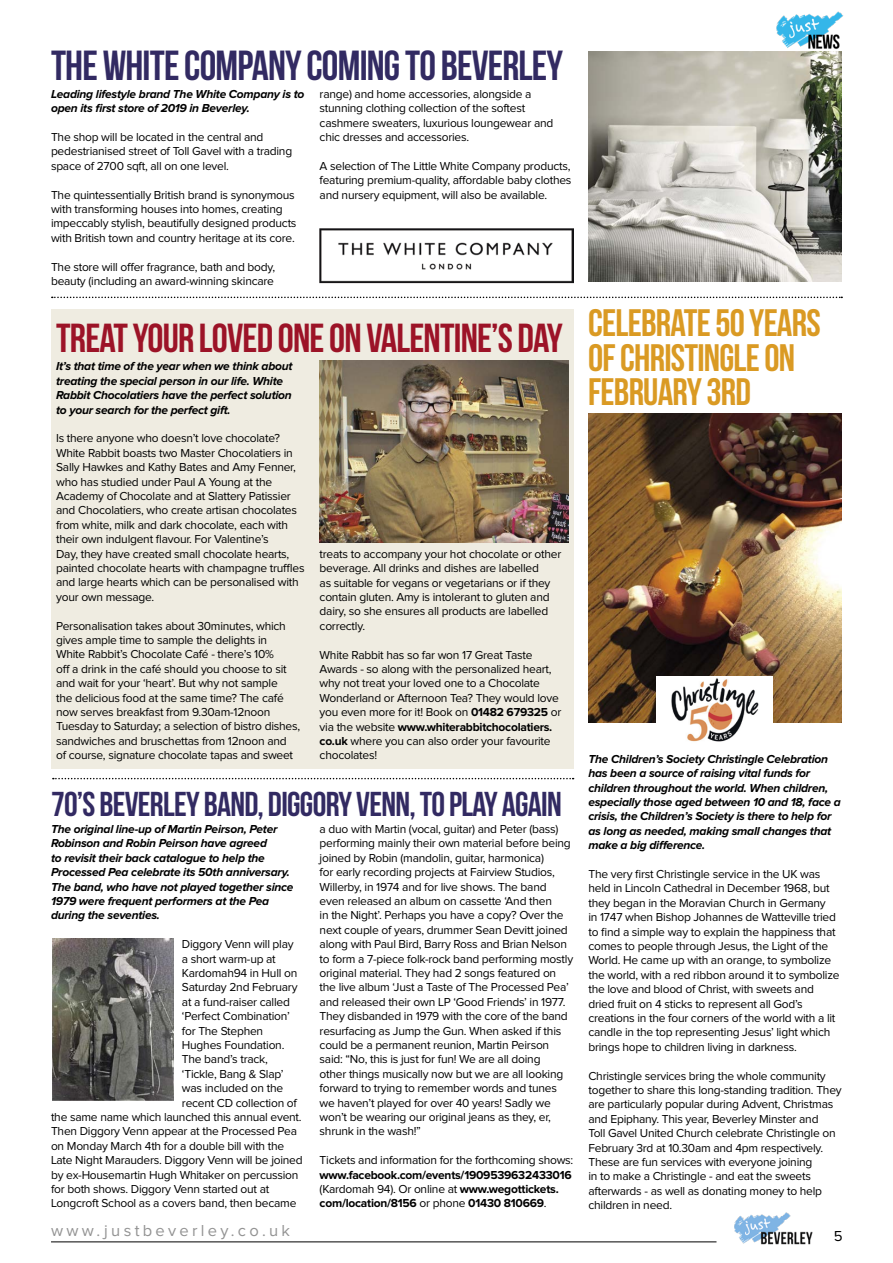
<style>
.page{position:relative;width:893px;height:1263px;background:#fff}
.page>*{position:absolute;margin:0;border:0;box-sizing:border-box;transform-origin:0 0}
.t1{font:42px "Bebas Neue";letter-spacing:-.02em;color:#322a62}
.t2{font:40.5px "Bebas Neue";letter-spacing:-.02em;color:#9c1327}
.t3{font:38.25px/34.5px "Bebas Neue";letter-spacing:-.02em;color:#da9a23}
.t4{font:34.5px "Bebas Neue";letter-spacing:-.02em;color:#322a62}
.t5{font:16.5px "Proxima Nova";letter-spacing:.2em;color:#939393}
.t6{font:15px "Proxima Nova";color:#000}
.t7{font:12px/14.4px "Proxima Nova";letter-spacing:-.02em;color:#000}
.t8{font:italic 700 12px/14.4px "Proxima Nova";letter-spacing:-.02em;color:#000}
.t9{font:700 12px/14.4px "Proxima Nova";letter-spacing:-.02em;color:#000}
.s1{font-weight:700}
.s2{font-weight:400}
</style>
<div class="page">
<div style="left:51px;top:309px;width:522px;height:459px;background:#efece1"></div>
<hr style="left:51px;top:1241px;width:665px;height:1px;background:#000">
<img style="left:734px;top:1212px;width:79px;height:33px">
<img style="left:776px;top:11px;width:68px;height:38px">
<svg style="left:52px;top:297px;width:790px;height:1px"></svg>
<svg style="left:53px;top:778px;width:521px;height:1px"></svg>
<img style="left:320px;top:361px;width:248px;height:182px">
<img style="left:588px;top:413px;width:254px;height:309px">
<img style="left:657px;top:676px;width:116px;height:66px">
<img style="left:52px;top:939px;width:121px;height:162px">
<img style="left:588px;top:51px;width:254px;height:231px">
<img style="left:320px;top:228px;width:253px;height:56px">
<h1 class="t1" style="left:51px;top:43px;width:514px">THE WHITE COMPANY COMING TO BEVERLEY</h1>
<p class="t8" style="left:51px;top:87px;width:255px">Leading lifestyle brand The White Company is to open its first store of 2019 in Beverley.</p>
<p class="t7" style="left:51px;top:130px;width:243px">The shop will be located in the central and pedestrianised street of Toll Gavel with a trading space of 2700 sqft, all on one level.</p>
<p class="t7" style="left:51px;top:188px;width:247px">The quintessentially British brand is synonymous with transforming houses into homes, creating impeccably stylish, beautifully designed products with British town and country heritage at its core.</p>
<p class="t7" style="left:51px;top:260px;width:226px">The store will offer fragrance, bath and body, beauty (including an award-winning skincare</p>
<p class="t7" style="left:320px;top:87px;width:235px">range) and home accessories, alongside a stunning clothing collection of the softest cashmere sweaters, luxurious loungewear and chic dresses and accessories.</p>
<p class="t7" style="left:320px;top:159px;width:253px;text-align:justify">A selection of The Little White Company products, featuring premium-quality, affordable baby clothes and nursery equipment, will also be available.</p>
<h2 class="t2" style="left:56px;top:316px;width:508px">TREAT YOUR LOVED ONE ON VALENTINE’S DAY</h2>
<p class="t8" style="left:56px;top:360px;width:238px">It’s that time of the year when we think about treating the special person in our life. White Rabbit Chocolatiers have the perfect solution to your search for the perfect gift.</p>
<p class="t7" style="left:56px;top:432px;width:250px">Is there anyone who doesn’t love chocolate?<br>White Rabbit boasts two Master Chocolatiers in Sally Hawkes and Kathy Bates and Amy Fenner, who has studied under Paul A Young at the Academy of Chocolate and at Slattery Patissier and Chocolatiers, who create artisan chocolates from white, milk and dark chocolate, each with their own indulgent flavour. For Valentine’s<br>Day, they have created small chocolate hearts, painted chocolate hearts with champagne truffles and large hearts which can be personalised with your own message.</p>
<p class="t7" style="left:56px;top:619px;width:246px">Personalisation takes about 30minutes, which gives ample time to sample the delights in<br>White Rabbit’s Chocolate Café - there’s 10%<br>off a drink in the café should you choose to sit and wait for your ‘heart’. But why not sample<br>the delicious food at the same time? The café now serves breakfast from 9.30am-12noon Tuesday to Saturday; a selection of bistro dishes, sandwiches and bruschettas from 12noon and<br>of course, signature chocolate tapas and sweet</p>
<p class="t7" style="left:320px;top:547px;width:243px">treats to accompany your hot chocolate or other beverage. All drinks and dishes are labelled<br>as suitable for vegans or vegetarians or if they contain gluten. Amy is intolerant to gluten and dairy, so she ensures all products are labelled correctly.</p>
<p class="t7" style="left:320px;top:648px;width:243px">White Rabbit has so far won 17 Great Taste Awards - so along with the personalized heart, why not treat your loved one to a Chocolate Wonderland or Afternoon Tea? They would love you even more for it! Book on <span class="s1">01482 679325</span> or via the website <span class="s1">www.whiterabbitchocolatiers. co.uk</span> where you can also order your favourite chocolates!</p>
<h3 class="t4" style="left:51px;top:785px;width:512px">70’s BEVERLEY BAND, DIGGORY VENN, TO PLAY AGAIN</h3>
<p class="t8" style="left:51px;top:822px;width:244px">The original line-up of Martin Peirson, Peter Robinson and Robin Peirson have agreed<br>to revisit their back catalogue to help the Processed Pea celebrate its 50th anniversary.<br>The band, who have not played together since 1979 were frequent performers at the Pea during the seventies.</p>
<p class="t7" style="left:182px;top:937px;width:113px">Diggory Venn will play</p>
<p class="t7" style="left:182px;top:952px;width:95px">a short warm-up at</p>
<p class="t7" style="left:182px;top:966px;width:117px">Kardomah94 in Hull on</p>
<p class="t7" style="left:182px;top:981px;width:117px">Saturday 2nd February</p>
<p class="t7" style="left:182px;top:995px;width:110px">at a fund-raiser called</p>
<p class="t7" style="left:182px;top:1009px;width:109px">‘Perfect Combination’</p>
<p class="t7" style="left:182px;top:1024px;width:83px">for The Stephen</p>
<p class="t7" style="left:182px;top:1038px;width:104px">Hughes Foundation.</p>
<p class="t7" style="left:182px;top:1053px;width:88px">The band’s track,</p>
<p class="t7" style="left:182px;top:1067px;width:103px">‘Tickle, Bang &amp; Slap’</p>
<p class="t7" style="left:182px;top:1081px;width:103px">was included on the</p>
<p class="t7" style="left:182px;top:1096px;width:117px">recent CD collection of</p>
<p class="t7" style="left:51px;top:1110px;width:252px">the same name which launched this annual event.</p>
<p class="t7" style="left:51px;top:1125px;width:248px">Then Diggory Venn appear at the Processed Pea</p>
<p class="t7" style="left:51px;top:1139px;width:235px">on Monday March 4th for a double bill with the</p>
<p class="t7" style="left:51px;top:1153px;width:253px">Late Night Marauders. Diggory Venn will be joined</p>
<p class="t7" style="left:51px;top:1168px;width:249px">by ex-Housemartin Hugh Whitaker on percussion</p>
<p class="t7" style="left:51px;top:1182px;width:220px">for both shows. Diggory Venn started out at</p>
<p class="t7" style="left:51px;top:1197px;width:247px">Longcroft School as a covers band, then became</p>
<p class="t7" style="left:320px;top:822px;width:255px">a duo with Martin (vocal, guitar) and Peter (bass) performing mainly their own material before being joined by Robin (mandolin, guitar, harmonica)<br>for early recording projects at Fairview Studios, Willerby, in 1974 and for live shows. The band even released an album on cassette ‘And then<br>in the Night’. Perhaps you have a copy? Over the next couple of years, drummer Sean Devitt joined along with Paul Bird, Barry Ross and Brian Nelson to form a 7-piece folk-rock band performing mostly original material. They had 2 songs featured on the live album ‘Just a Taste of The Processed Pea’ and released their own LP ‘Good Friends’ in 1977.<br>They disbanded in 1979 with the core of the band resurfacing as Jump the Gun. When asked if this could be a permanent reunion, Martin Peirson said: “No, this is just for fun! We are all doing<br>other things musically now but we are all looking forward to trying to remember words and tunes we haven’t played for over 40 years! Sadly we won’t be wearing our original jeans as they, er, shrunk in the wash!”</p>
<p class="t7" style="left:320px;top:1153px;width:255px">Tickets and information for the forthcoming shows:</p>
<p class="t9" style="left:320px;top:1168px;width:254px">www.facebook.com/events/1909539632433016 <span class="s2">(Kardomah 94). Or online at</span> www.wegottickets. com/location/8156 <span class="s2">or phone</span> 01430 810669<span class="s2">.</span></p>
<h3 class="t3" style="left:588px;top:306px;width:234px">CELEBRATE 50 YEARS<br>OF CHRISTINGLE ON<br>FEBRUARY 3RD</h3>
<p class="t8" style="left:588px;top:752px;width:254px">The Children’s Society Christingle Celebration has been a source of raising vital funds for children throughout the world. When children, especially those aged between 10 and 18, face a crisis, the Children’s Society is there to help for as long as needed, making small changes that make a big difference.</p>
<p class="t7" style="left:588px;top:867px;width:253px">The very first Christingle service in the UK was held in Lincoln Cathedral in December 1968, but they began in the Moravian Church in Germany<br>in 1747 when Bishop Johannes de Watteville tried to find a simple way to explain the happiness that comes to people through Jesus, the Light of the World. He came up with an orange, to symbolize the world, with a red ribbon around it to symbolize the love and blood of Christ, with sweets and dried fruit on 4 sticks to represent all God’s creations in the four corners of the world with a lit candle in the top representing Jesus’ light which brings hope to children living in darkness.</p>
<p class="t7" style="left:588px;top:1069px;width:255px">Christingle services bring the whole community together to share this long-standing tradition. They are particularly popular during Advent, Christmas and Epiphany. This year, Beverley Minster and<br>Toll Gavel United Church celebrate Christingle on February 3rd at 10.30am and 4pm respectively.<br>These are fun services with everyone joining<br>in to make a Christingle - and eat the sweets afterwards - as well as donating money to help children in need.</p>
<h3 class="t5" style="left:51px;top:1223px;width:241px">www.justbeverley.co.uk</h3>
<p class="t6" style="left:834px;top:1229px;width:10px">5</p>
</div>
